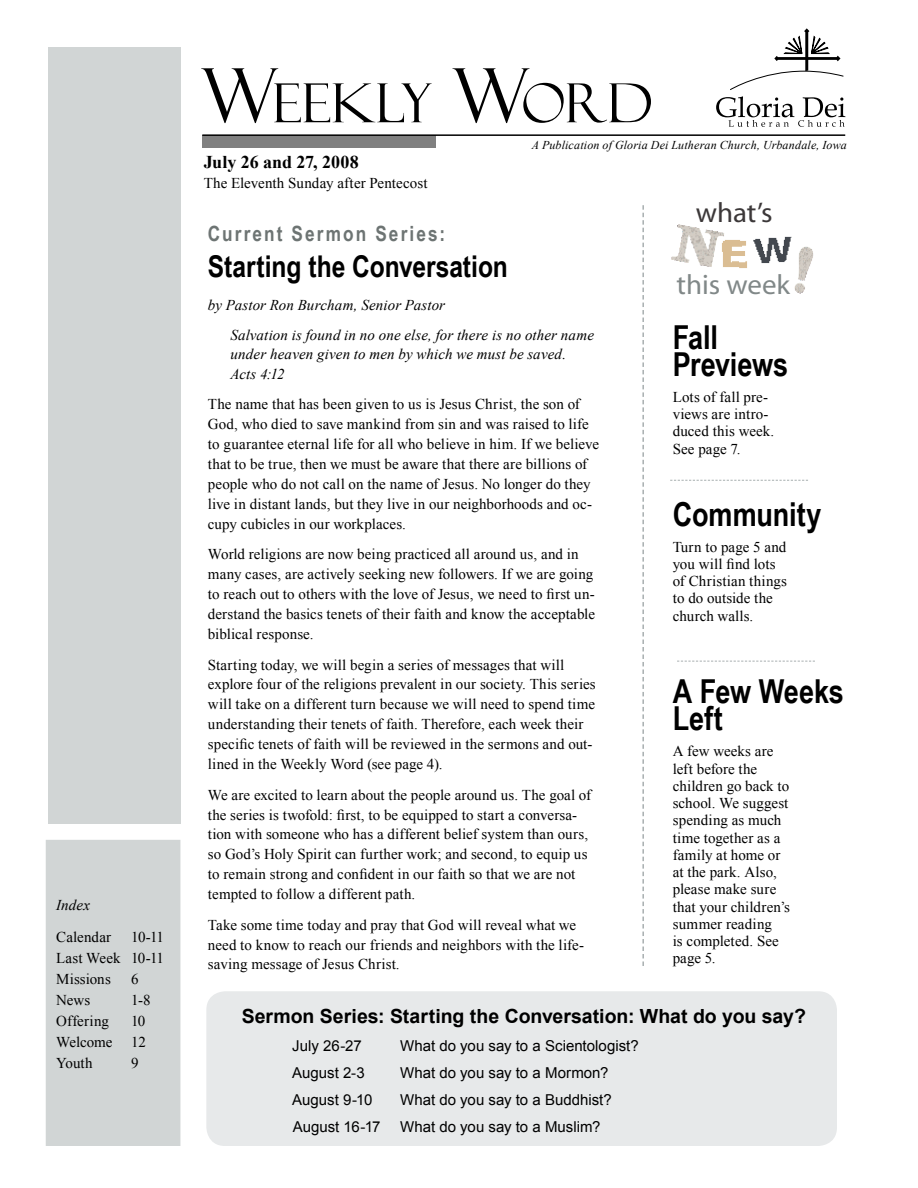
<style>
.page{position:relative;width:918px;height:1188px;background:#fff}
.page>*{position:absolute;margin:0;border:0;box-sizing:border-box;transform-origin:0 0}
.t1{font:54px "Felix Titling";color:#000}
.t2{font:700 33px/27px "Arial Narrow";letter-spacing:-.005em;color:#000}
.t3{font:700 30px "Arial Narrow";color:#000}
.t4{font:28.05px "Myriad";color:#818888}
.t5{font:28.05px "Myriad";color:#3c3839}
.t6{font:700 21px "Arial Narrow";letter-spacing:.1em;color:#6d7473}
.t7{font:700 19.5px "Arial";color:#000}
.t8{font:700 18px "Times New Roman";color:#000}
.t9{font:15px/19.8px "Times New Roman";letter-spacing:.005em;color:#000}
.t10{font:15px "Arial";color:#000}
.t11{font:italic 15px/30.3px "Times New Roman";letter-spacing:.01em;color:#000}
.t12{font:italic 12px "Times New Roman";letter-spacing:.015em;color:#000}
.s1{font-size:75px}
</style>
<div class="page">
<svg style="left:716px;top:28px;width:129px;height:99px"></svg>
<hr style="left:202px;top:134px;width:643px;height:2px;background:#000">
<div style="left:202px;top:135px;width:234px;height:13px;background:#808080"></div>
<div style="left:48px;top:47px;width:132px;height:777px;background:#d1d5d5"></div>
<div style="left:46px;top:841px;width:134px;height:304px;background:#d1d5d5"></div>
<div style="left:46px;top:840px;width:134px;height:306px;border:2px solid #d1d5d5"></div>
<svg style="left:642px;top:205px;width:2px;height:761px"></svg>
<svg style="left:670px;top:480px;width:138px;height:1px"></svg>
<img style="left:679px;top:224px;width:7px;height:39px">
<img style="left:686px;top:226px;width:59px;height:42px">
<img style="left:745px;top:236px;width:68px;height:58px">
<div style="left:207px;top:992px;width:629px;height:153px;background:#e7e9ea;border-radius:18px"></div>
<div style="left:206px;top:991px;width:631px;height:155px;border:2px solid #e7e9ea;border-radius:18px"></div>
<svg style="left:677px;top:661px;width:138px;height:1px"></svg>
<p class="t11" style="left:56px;top:890px;width:36px">Index</p>
<p class="t9" style="left:56px;top:927px;width:57px">Calendar</p>
<p class="t9" style="left:56px;top:926px;width:109px;line-height:21px;text-align:justify;text-indent:75px">10-11<br>Last Week 10-11<br>Missions</p>
<p class="t9" style="left:131px;top:969px;width:9px">6</p>
<p class="t9" style="left:56px;top:990px;width:35px">News</p>
<p class="t9" style="left:131px;top:990px;width:21px">1-8</p>
<p class="t9" style="left:56px;top:1011px;width:54px">Offering</p>
<p class="t9" style="left:56px;top:1010px;width:91px;line-height:21px;text-align:justify;text-indent:75px">10<br>Welcome 12<br>Youth</p>
<p class="t9" style="left:131px;top:1053px;width:9px">9</p>
<h1 class="t1" style="left:201px;top:72px;width:453px"><span class="s1">W</span>EEKLY <span class="s1">W</span>ORD</h1>
<p class="t12" style="left:532px;top:137px;width:317px">A Publication of Gloria Dei Lutheran Church, Urbandale, Iowa</p>
<p class="t8" style="left:204px;top:150px;width:156px">July 26 and 27, 2008</p>
<p class="t9" style="left:204px;top:173px;width:225px">The Eleventh Sunday after Pentecost</p>
<h3 class="t6" style="left:208px;top:217px;width:239px">Current Sermon Series:</h3>
<h3 class="t3" style="left:208px;top:243px;width:302px">Starting the Conversation</h3>
<p class="t11" style="left:230px;top:289px;width:365px;text-indent:-22px">by Pastor Ron Burcham, Senior Pastor<br>Salvation is found in no one else, for there is no other name</p>
<p class="t11" style="left:230px;top:344px;width:337px;line-height:19.5px">under heaven given to men by which we must be saved.<br>Acts 4:12</p>
<p class="t9" style="left:208px;top:394px;width:393px">The name that has been given to us is Jesus Christ, the son of God, who died to save mankind from sin and was raised to life to guarantee eternal life for all who believe in him. If we believe that to be true, then we must be aware that there are billions of people who do not call on the name of Jesus. No longer do they live in distant lands, but they live in our neighborhoods and oc&shy;cupy cubicles in our workplaces.</p>
<p class="t9" style="left:208px;top:544px;width:389px">World religions are now being practiced all around us, and in many cases, are actively seeking new followers. If we are going to reach out to others with the love of Jesus, we need to first un&shy;derstand the basics tenets of their faith and know the acceptable biblical response.</p>
<p class="t9" style="left:208px;top:654px;width:389px">Starting today, we will begin a series of messages that will explore four of the religions prevalent in our society. This series will take on a different turn because we will need to spend time understanding their tenets of faith. Therefore, each week their specific tenets of faith will be reviewed in the sermons and out&shy;lined in the Weekly Word (see page 4).</p>
<p class="t9" style="left:208px;top:784px;width:385px">We are excited to learn about the people around us. The goal of the series is twofold: first, to be equipped to start a conversa&shy;tion with someone who has a different belief system than ours, so God’s Holy Spirit can further work; and second, to equip us to remain strong and confident in our faith so that we are not tempted to follow a different path.</p>
<p class="t9" style="left:208px;top:915px;width:378px">Take some time today and pray that God will reveal what we need to know to reach our friends and neighbors with the life&shy;saving message of Jesus Christ.</p>
<h3 class="t5" style="left:696px;top:199px;width:78px">what’s</h3>
<h3 class="t4" style="left:676px;top:271px;width:115px">this week</h3>
<h2 class="t2" style="left:673px;top:322px;width:117px">Fall<br>Previews</h2>
<p class="t9" style="left:673px;top:388px;width:103px;line-height:17.2px">Lots of fall pre&shy;views are intro&shy;duced this week.<br>See page 7.</p>
<h2 class="t2" style="left:673px;top:499px;width:150px">Community</h2>
<p class="t9" style="left:673px;top:538px;width:116px;line-height:17.2px">Turn to page 5 and you will find lots of Christian things to do outside the church walls.</p>
<h2 class="t2" style="left:673px;top:677px;width:172px">A Few Weeks<br>Left</h2>
<p class="t9" style="left:673px;top:742px;width:119px;line-height:17.2px">A few weeks are left before the children go back to school. We suggest spending as much time together as a family at home or at the park. Also, please make sure that your children’s summer reading<br>is completed. See page 5.</p>
<h3 class="t7" style="left:242px;top:1004px;width:566px">Sermon Series: Starting the Conversation: What do you say?</h3>
<p class="t10" style="left:292px;top:1035px;width:71px">July 26-27</p>
<p class="t10" style="left:400px;top:1035px;width:240px">What do you say to a Scientologist?</p>
<p class="t10" style="left:292px;top:1063px;width:74px">August 2-3</p>
<p class="t10" style="left:400px;top:1063px;width:210px">What do you say to a Mormon?</p>
<p class="t10" style="left:292px;top:1090px;width:82px">August 9-10</p>
<p class="t10" style="left:400px;top:1090px;width:213px">What do you say to a Buddhist?</p>
<p class="t10" style="left:293px;top:1117px;width:89px">August 16-17</p>
<p class="t10" style="left:400px;top:1117px;width:202px">What do you say to a Muslim?</p>
</div>
